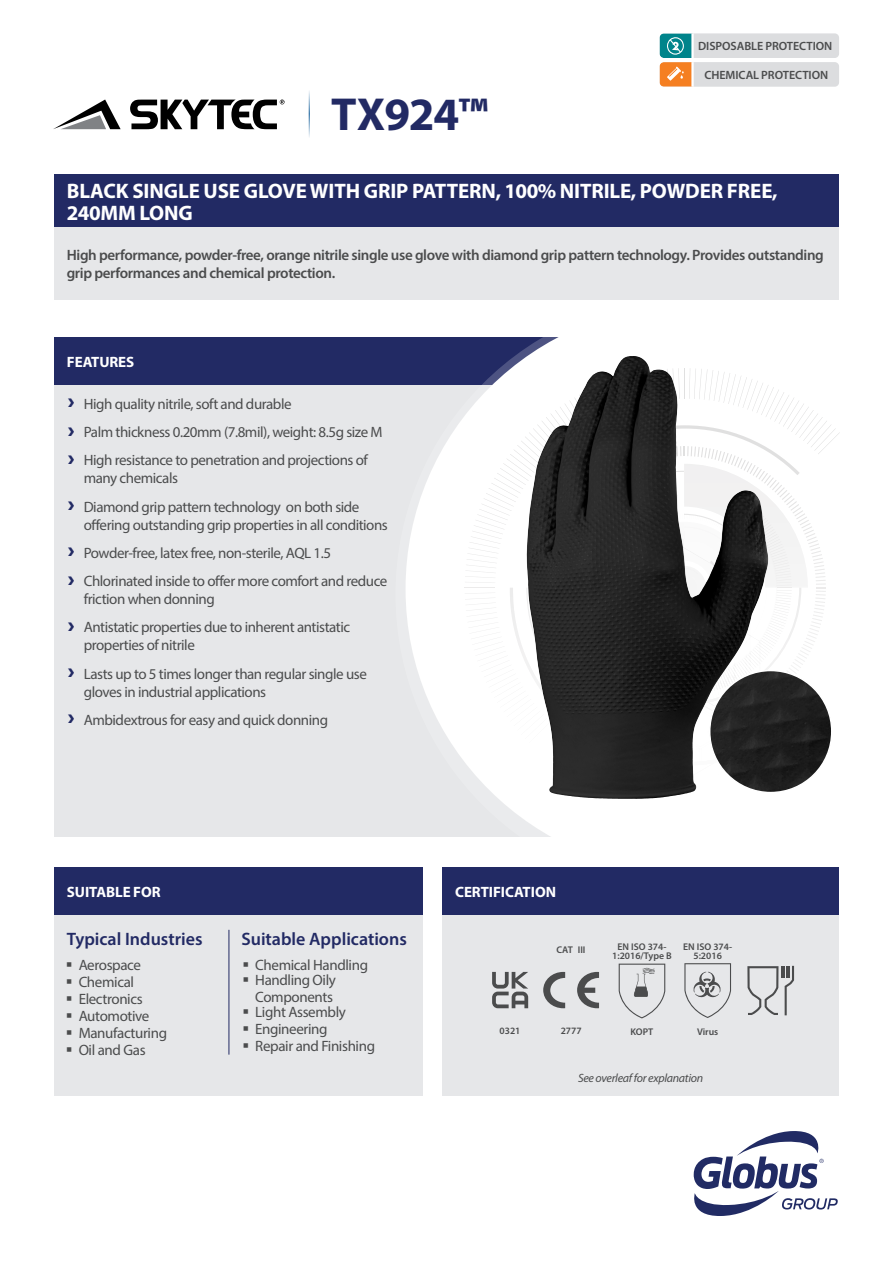
<style>
.page{position:relative;width:893px;height:1263px;background:#fff}
.page>*{position:absolute;margin:0;border:0;box-sizing:border-box;transform-origin:0 0}
.PRODUCT_NAME{font:700 46.5px "Myriad Pro";letter-spacing:-.025em;color:#222a64}
.SHORT_DESCRIPTION{font:700 21px/22.5px "Myriad Pro";letter-spacing:-.005em;color:#fff}
.PANEL_SUB-HEAD{font:600 18px "Myriad Pro";color:#222a64}
.t1{font:15px/18px "Myriad Pro";letter-spacing:-.03em;color:#4b4c4d}
.LONG_DESCRIPTION{font:600 15px/18px "Myriad Pro";letter-spacing:-.025em;color:#4b4c4d}
.PANEL_HEADING{font:700 15px "Myriad Pro";letter-spacing:-.005em;color:#fff}
.t2{font:600 12px "Myriad Pro";letter-spacing:-.005em;color:#4b4c4d}
.t3{font:italic 12px "Myriad Pro";letter-spacing:-.025em;color:#4b4c4d}
.CERTIFICATION_TEXT{font:600 9.75px/9px "Myriad Pro";color:#4b4c4d;text-align:center}
</style>
<div class="page">
<div style="left:54px;top:385px;width:778px;height:317px;background:#e6e7e9"></div>
<div style="left:54px;top:702px;width:580px;height:135px;background:#e6e7e9"></div>
<div style="left:54px;top:337px;width:586px;height:48px;background:#222a64"></div>
<div style="left:54px;top:915px;width:368px;height:181px;background:#e6e7e9"></div>
<hr style="left:229px;top:930px;width:1px;height:124px;background:#222a64">
<div style="left:54px;top:867px;width:368px;height:48px;background:#222a64"></div>
<div style="left:442px;top:867px;width:397px;height:48px;background:#222a64"></div>
<svg style="left:405px;top:337px;width:244px;height:500px"></svg>
<div style="left:635px;top:660px;width:9px;height:178px;background:#fff"></div>
<div style="left:618px;top:584px;width:18px;height:254px;background:#fff"></div>
<hr style="left:675px;top:678px;width:3px;height:160px;background:#231f20">
<hr style="left:669px;top:629px;width:3px;height:209px;background:#231f20">
<div style="left:646px;top:634px;width:18px;height:204px;background:#fff"></div>
<svg style="left:465px;top:368px;width:375px;height:450px"></svg>
<hr style="left:734px;top:579px;width:1px;height:128px;background:#231f20;border-radius:50%">
<hr style="left:733px;top:584px;width:1px;height:160px;background:#231f20;border-radius:50%">
<div style="left:569px;top:539px;width:114px;height:115px;background:#231f20;border-radius:50%"></div>
<svg style="left:634px;top:695px;width:114px;height:114px;fill:#202020"></svg>
<hr style="left:309px;top:88px;width:1px;height:50px;background:#005292">
<div style="left:54px;top:174px;width:785px;height:53px;background:#222a64"></div>
<div style="left:442px;top:915px;width:397px;height:181px;background:#e6e7e9"></div>
<svg style="left:53px;top:100px;width:68px;height:29px"></svg>
<svg style="left:130px;top:100px;width:155px;height:29px"></svg>
<div style="left:658px;top:32px;width:183px;height:27px;background:#dcdddf;border-radius:6px"></div>
<div style="left:657px;top:30px;width:185px;height:31px;border:3px solid #fff;border-radius:6px"></div>
<div style="left:658px;top:61px;width:183px;height:27px;background:#dcdddf;border-radius:6px"></div>
<div style="left:657px;top:59px;width:185px;height:31px;border:3px solid #fff;border-radius:6px"></div>
<svg style="left:660px;top:33px;width:35px;height:54px;background:#a0a384"></svg>
<svg style="left:693px;top:1131px;width:145px;height:85px"></svg>
<div style="left:54px;top:227px;width:785px;height:73px;background:#e6e7e9"></div>
<svg style="left:684px;top:963px;width:47px;height:55px"></svg>
<svg style="left:747px;top:966px;width:47px;height:49px"></svg>
<svg style="left:577px;top:972px;width:22px;height:36px"></svg>
<svg style="left:543px;top:972px;width:22px;height:36px"></svg>
<svg style="left:619px;top:963px;width:46px;height:55px"></svg>
<svg style="left:492px;top:972px;width:36px;height:36px"></svg>
<img style="left:596px;top:356px;width:37px;height:20px">
<img style="left:710px;top:670px;width:122px;height:122px;border-radius:61px">
<div style="left:709px;top:670px;width:123px;height:123px;border:2px solid #fff;border-radius:50%"></div>
<p class="PRODUCT_NAME" style="left:331px;top:84px;width:158px">TX924™</p>
<p class="t2" style="left:698px;top:39px;width:136px">DISPOSABLE PROTECTION</p>
<p class="t2" style="left:704px;top:67px;width:125px">CHEMICAL PROTECTION</p>
<p class="SHORT_DESCRIPTION" style="left:67px;top:179px;width:712px">BLACK SINGLE USE GLOVE WITH GRIP PATTERN, 100% NITRILE, POWDER FREE,<br>240MM LONG</p>
<p class="LONG_DESCRIPTION" style="left:67px;top:246px;width:759px">High performance, powder-free, orange nitrile single use glove with diamond grip pattern technology. Provides outstanding grip performances and chemical protection.</p>
<p class="PANEL_HEADING" style="left:67px;top:352px;width:69px">FEATURES</p>
<p class="t1" style="left:84px;top:395px;width:209px">High quality nitrile, soft and durable</p>
<p class="t1" style="left:84px;top:423px;width:300px">Palm thickness 0.20mm (7.8mil), weight: 8.5g size M</p>
<p class="t1" style="left:84px;top:451px;width:286px">High resistance to penetration and projections of many chemicals</p>
<p class="t1" style="left:84px;top:497px;width:306px">Diamond grip pattern technology on both side offering outstanding grip properties in all conditions</p>
<p class="t1" style="left:84px;top:544px;width:249px">Powder-free, latex free, non-sterile, AQL 1.5</p>
<p class="t1" style="left:84px;top:572px;width:305px">Chlorinated inside to offer more comfort and reduce friction when donning</p>
<p class="t1" style="left:84px;top:618px;width:268px">Antistatic properties due to inherent antistatic properties of nitrile</p>
<p class="t1" style="left:84px;top:664px;width:285px">Lasts up to 5 times longer than regular single use gloves in industrial applications</p>
<p class="t1" style="left:84px;top:711px;width:246px">Ambidextrous for easy and quick donning</p>
<p class="PANEL_HEADING" style="left:67px;top:882px;width:95px">SUITABLE FOR</p>
<p class="PANEL_HEADING" style="left:455px;top:882px;width:102px">CERTIFICATION</p>
<p class="PANEL_SUB-HEAD" style="left:67px;top:928px;width:137px">Typical Industries</p>
<p class="PANEL_SUB-HEAD" style="left:241px;top:928px;width:167px">Suitable Applications</p>
<p class="t1" style="left:79px;top:955px;width:64px">Aerospace</p>
<p class="t1" style="left:79px;top:973px;width:57px">Chemical</p>
<p class="t1" style="left:79px;top:990px;width:66px">Electronics</p>
<p class="t1" style="left:79px;top:1007px;width:72px">Automotive</p>
<p class="t1" style="left:79px;top:1024px;width:90px">Manufacturing</p>
<p class="t1" style="left:79px;top:1041px;width:68px">Oil and Gas</p>
<p class="t1" style="left:255px;top:955px;width:114px">Chemical Handling</p>
<p class="t1" style="left:255px;top:972px;width:82px;line-height:16.5px">Handling Oily<br>Components</p>
<p class="t1" style="left:255px;top:1003px;width:92px">Light Assembly</p>
<p class="t1" style="left:255px;top:1020px;width:74px">Engineering</p>
<p class="t1" style="left:255px;top:1037px;width:121px">Repair and Finishing</p>
<p class="CERTIFICATION_TEXT" style="left:556px;top:945px;width:18px">CAT</p>
<p class="CERTIFICATION_TEXT" style="left:578px;top:945px;width:9px">III</p>
<p class="CERTIFICATION_TEXT" style="left:683px;top:941px;width:50px">EN ISO 374-<br>5:2016</p>
<p class="CERTIFICATION_TEXT" style="left:612px;top:941px;width:61px">EN ISO 374-<br>1:2016/Type B</p>
<p class="CERTIFICATION_TEXT" style="left:500px;top:1026px;width:22px">0321</p>
<p class="CERTIFICATION_TEXT" style="left:561px;top:1026px;width:22px">2777</p>
<p class="CERTIFICATION_TEXT" style="left:631px;top:1027px;width:24px">KOPT</p>
<p class="CERTIFICATION_TEXT" style="left:697px;top:1027px;width:23px">Virus</p>
<p class="t3" style="left:578px;top:1071px;width:127px">See overleaf for explanation</p>
</div>
